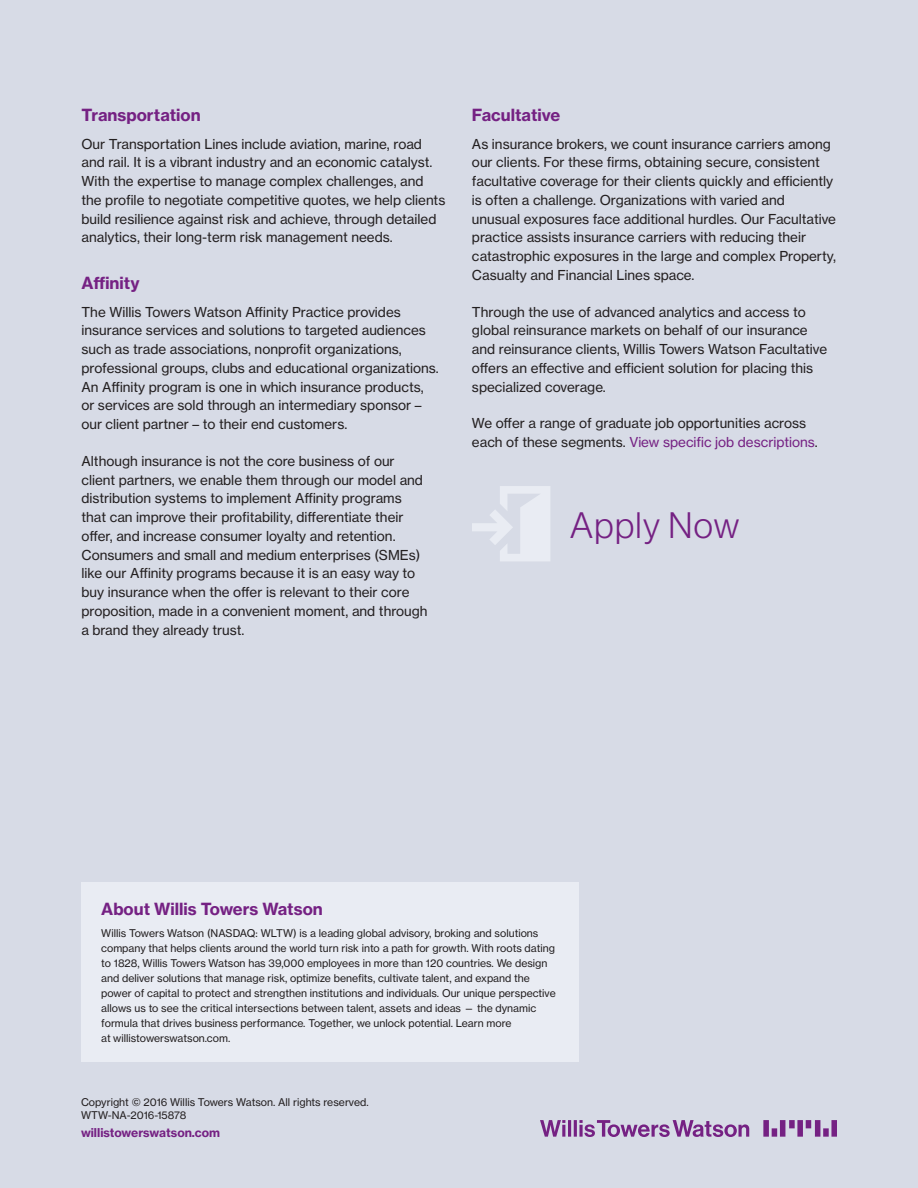
<style>
.page{position:relative;width:918px;height:1188px;background:#d7dbe6}
.page>*{position:absolute;margin:0;border:0;box-sizing:border-box;transform-origin:0 0}
.Headline_1__24_27_Me{font:36px "N Haas Grotesk DS Std 45 Lt";letter-spacing:.04em;color:#752183}
.Subhead_1__11_13_Med{font:16.5px "N Haas Grotesk TX Std 75 Bd";color:#752183}
.body{font:13.5px/18.8px "N Haas Grotesk TX Std 55 Rg";color:#231f20}
.t1{font:12px "N Haas Grotesk TX Std 75 Bd";color:#752183}
.Body_text_black{font:10.5px/15px "N Haas Grotesk TX Std 55 Rg";color:#231f20}
.s1{color:#752183}
</style>
<div class="page">
<div style="left:81px;top:882px;width:497px;height:180px;background:#e9ecf3"></div>
<svg style="left:472px;top:486px;width:78px;height:75px"></svg>
<svg style="left:540px;top:1120px;width:297px;height:17px"></svg>
<p class="Subhead_1__11_13_Med" style="left:81px;top:104px;width:121px">Transportation</p>
<p class="body" style="left:81px;top:134px;width:365px">Our Transportation Lines include aviation, marine, road and rail. It is a vibrant industry and an economic catalyst.<br>With the expertise to manage complex challenges, and the profile to negotiate competitive quotes, we help clients build resilience against risk and achieve, through detailed analytics, their long-term risk management needs.</p>
<p class="Subhead_1__11_13_Med" style="left:81px;top:272px;width:60px">Affinity</p>
<p class="body" style="left:81px;top:302px;width:359px">The Willis Towers Watson Affinity Practice provides insurance services and solutions to targeted audiences such as trade associations, nonprofit organizations, professional groups, clubs and educational organizations.<br>An Affinity program is one in which insurance products, or services are sold through an intermediary sponsor – our client partner – to their end customers.</p>
<p class="body" style="left:81px;top:452px;width:348px">Although insurance is not the core business of our client partners, we enable them through our model and distribution systems to implement Affinity programs that can improve their profitability, differentiate their offer, and increase consumer loyalty and retention.<br>Consumers and small and medium enterprises (SMEs) like our Affinity programs because it is an easy way to buy insurance when the offer is relevant to their core proposition, made in a convenient moment, and through a brand they already trust.</p>
<p class="Subhead_1__11_13_Med" style="left:472px;top:104px;width:90px">Facultative</p>
<p class="body" style="left:472px;top:134px;width:366px">As insurance brokers, we count insurance carriers among our clients. For these firms, obtaining secure, consistent facultative coverage for their clients quickly and efficiently is often a challenge. Organizations with varied and unusual exposures face additional hurdles. Our Facultative practice assists insurance carriers with reducing their catastrophic exposures in the large and complex Property, Casualty and Financial Lines space.</p>
<p class="body" style="left:472px;top:302px;width:357px">Through the use of advanced analytics and access to global reinsurance markets on behalf of our insurance and reinsurance clients, Willis Towers Watson Facultative offers an effective and efficient solution for placing this specialized coverage.</p>
<p class="body" style="left:472px;top:414px;width:347px">We offer a range of graduate job opportunities across each of these segments. <span class="s1">View specific job descriptions</span>.</p>
<p class="Headline_1__24_27_Me" style="left:570px;top:505px;width:171px">Apply Now</p>
<p class="Subhead_1__11_13_Med" style="left:101px;top:899px;width:223px">About Willis Towers Watson</p>
<p class="Body_text_black" style="left:101px;top:925px;width:456px">Willis Towers Watson (NASDAQ: WLTW) is a leading global advisory, broking and solutions company that helps clients around the world turn risk into a path for growth. With roots dating to 1828, Willis Towers Watson has 39,000 employees in more than 120 countries. We design and deliver solutions that manage risk, optimize benefits, cultivate talent, and expand the power of capital to protect and strengthen institutions and individuals. Our unique perspective allows us to see the critical intersections between talent, assets and ideas — the dynamic formula that drives business performance. Together, we unlock potential. Learn more<br>at willistowerswatson.com.</p>
<p class="Body_text_black" style="left:81px;top:1095px;width:289px">Copyright © 2016 Willis Towers Watson. All rights reserved.</p>
<p class="Body_text_black" style="left:81px;top:1108px;width:107px">WTW-NA-2016-15878</p>
<p class="t1" style="left:81px;top:1125px;width:141px">willistowerswatson.com</p>
</div>
